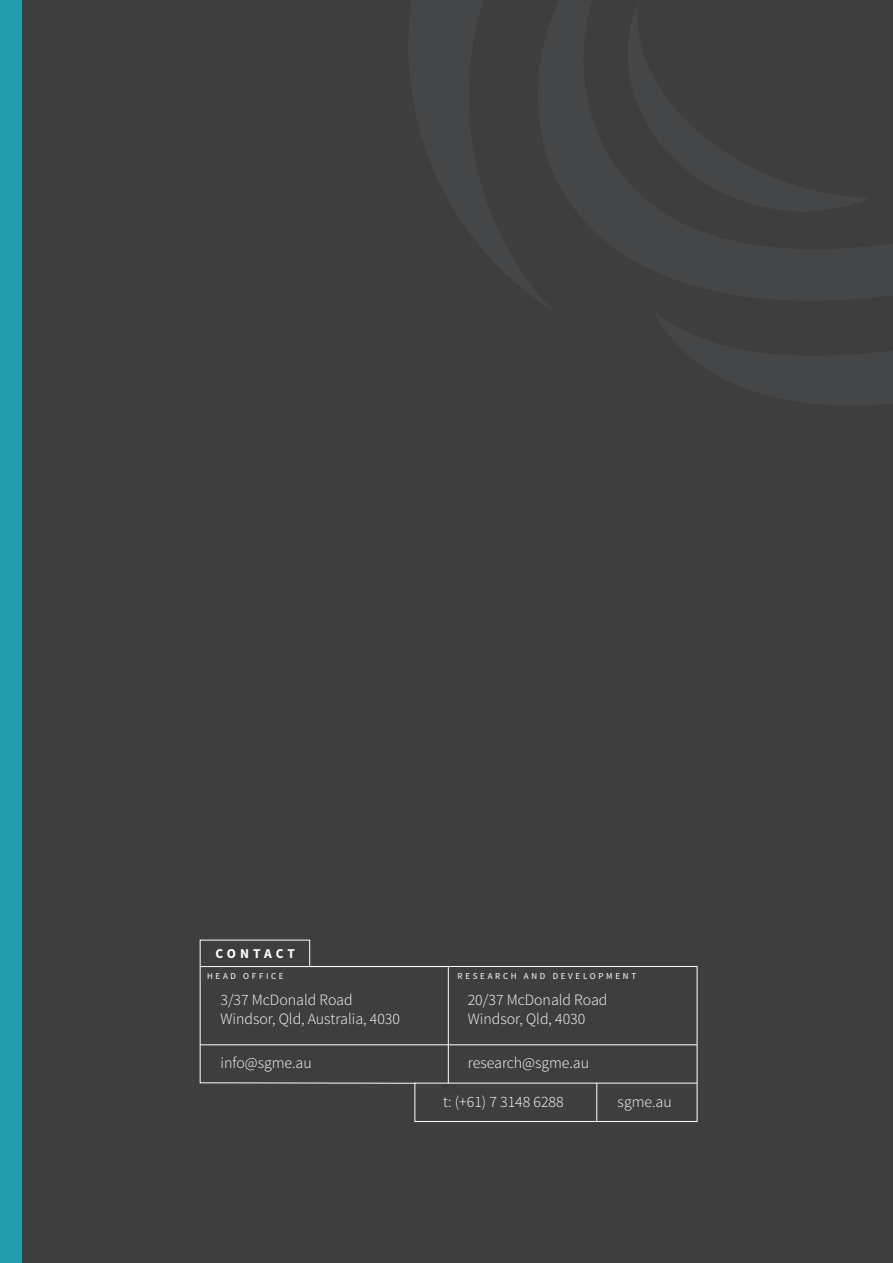
<style>
.page{position:relative;width:893px;height:1263px;background:#3e3e3f}
.page>*{position:absolute;margin:0;border:0;box-sizing:border-box;transform-origin:0 0}
.t1{font:300 15.75px/18.9px "Source Sans Pro";color:#fff}
.t2{font:700 13.5px "Source Sans Pro";letter-spacing:.29em;color:#fff}
.t3{font:9px "Source Sans Pro";letter-spacing:.3em;color:#fff}
</style>
<div class="page">
<svg style="left:200px;top:939px;width:498px;height:183px"></svg>
<hr style="left:448px;top:966px;width:1px;height:117px;background:#fff">
<hr style="left:596px;top:1083px;width:1px;height:39px;background:#fff">
<div style="left:0;top:0;width:21px;height:1263px;background:#229dae"></div>
<p class="t2" style="left:216px;top:944px;width:81px">CONTACT</p>
<p class="t3" style="left:207px;top:970px;width:78px">HEAD OFFICE</p>
<p class="t3" style="left:458px;top:970px;width:180px">RESEARCH AND DEVELOPMENT</p>
<p class="t1" style="left:220px;top:991px;width:181px">3/37 McDonald Road<br>Windsor, Qld, Australia, 4030</p>
<p class="t1" style="left:220px;top:1053px;width:93px">info@sgme.au</p>
<p class="t1" style="left:443px;top:1092px;width:122px">t: (+61) 7 3148 6288</p>
<p class="t1" style="left:618px;top:1092px;width:56px">sgme.au</p>
<p class="t1" style="left:468px;top:991px;width:141px">20/37 McDonald Road<br>Windsor, Qld, 4030</p>
<p class="t1" style="left:468px;top:1053px;width:123px">research@sgme.au</p>
</div>
